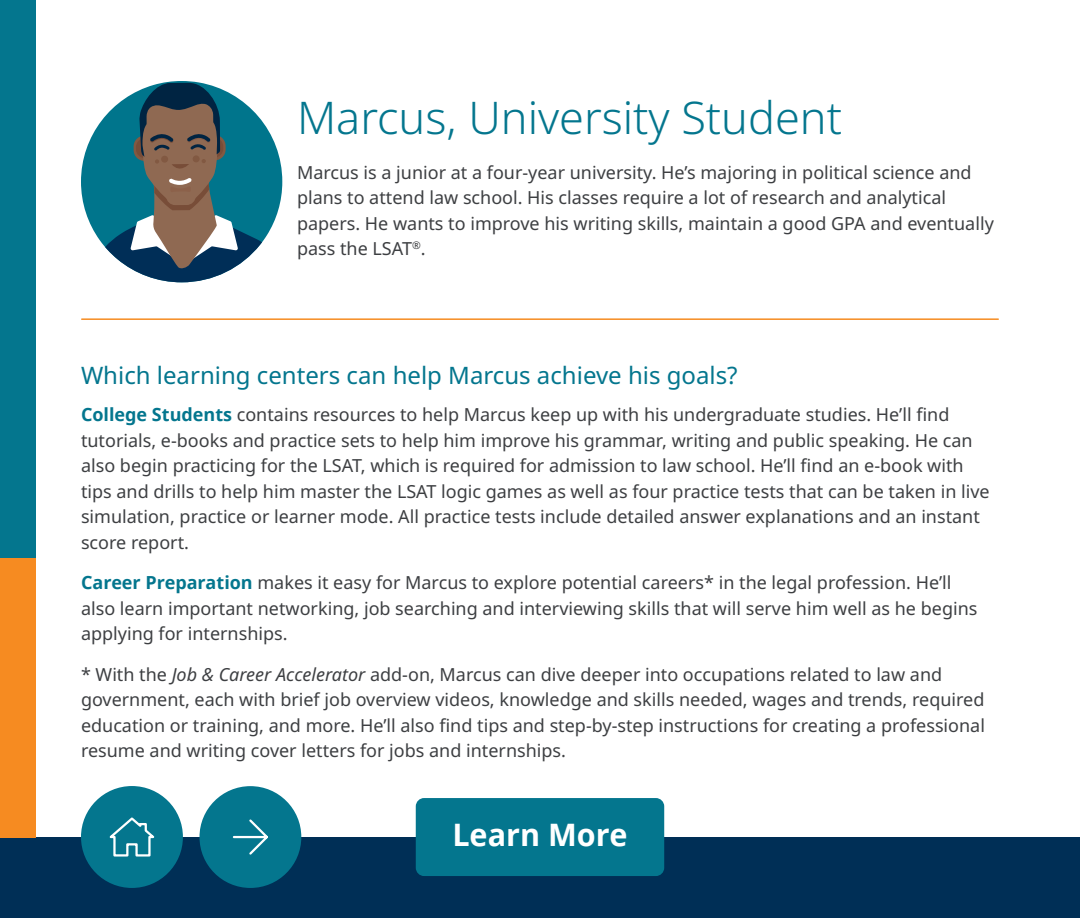
<style>
.page{position:relative;width:1080px;height:918px;background:#fff}
.page>*{position:absolute;margin:0;border:0;box-sizing:border-box;transform-origin:0 0}
.t1{font:300 45px "Noto Sans";color:#04768e}
.t2{font:700 30.9px "Noto Sans";color:#fff}
.t3{font:24px "Noto Sans";color:#04768e}
.Body{font:18px/25.5px "Noto Sans";color:#3d3f42}
.s1{font-weight:700;color:#04768e}
.s2{font-style:italic}
</style>
<div class="page">
<div style="left:0;top:837px;width:1080px;height:81px;background:#002f56"></div>
<hr style="left:82px;top:318px;width:916px;height:2px;background:#f68b21">
<div style="left:0;top:0;width:36px;height:558px;background:#04768e"></div>
<div style="left:0;top:558px;width:36px;height:279px;background:#f68b21"></div>
<svg style="left:81px;top:81px;width:201px;height:166px"></svg>
<svg style="left:105px;top:83px;width:157px;height:199px;background:#507780"></svg>
<div style="left:81px;top:786px;width:102px;height:102px;background:#04768e;border-radius:50%"></div>
<svg style="left:109px;top:817px;width:46px;height:40px"></svg>
<div style="left:416px;top:798px;width:248px;height:78px;background:#04768e;border-radius:8px"></div>
<div style="left:199px;top:786px;width:102px;height:102px;background:#04768e;border-radius:50%"></div>
<svg style="left:232px;top:819px;width:36px;height:36px"></svg>
<h2 class="t1" style="left:297px;top:86px;width:546px">Marcus, University Student</h2>
<p class="Body" style="left:297px;top:160px;width:698px">Marcus is a junior at a four-year university. He’s majoring in political science and plans to attend law school. His classes require a lot of research and analytical papers. He wants to improve his writing skills, maintain a good GPA and eventually pass the LSAT<sup>®</sup>.</p>
<h3 class="t3" style="left:81px;top:358px;width:658px">Which learning centers can help Marcus achieve his goals?</h3>
<p class="Body" style="left:81px;top:403px;width:910px"><span class="s1">College Students</span> contains resources to help Marcus keep up with his undergraduate studies. He’ll find tutorials, e-books and practice sets to help him improve his grammar, writing and public speaking. He can also begin practicing for the LSAT, which is required for admission to law school. He’ll find an e-book with tips and drills to help him master the LSAT logic games as well as four practice tests that can be taken in live simulation, practice or learner mode. All practice tests include detailed answer explanations and an instant score report.</p>
<p class="Body" style="left:81px;top:571px;width:898px"><span class="s1">Career Preparation</span> makes it easy for Marcus to explore potential careers* in the legal profession. He’ll also learn important networking, job searching and interviewing skills that will serve him well as he begins applying for internships.</p>
<p class="Body" style="left:81px;top:662px;width:906px">* With the <span class="s2">Job &amp; Career Accelerator</span> add-on, Marcus can dive deeper into occupations related to law and government, each with brief job overview videos, knowledge and skills needed, wages and trends, required education or training, and more. He’ll also find tips and step-by-step instructions for creating a professional resume and writing cover letters for jobs and internships.</p>
<h2 class="t2" style="left:452px;top:813px;width:177px">Learn More</h2>
</div>
